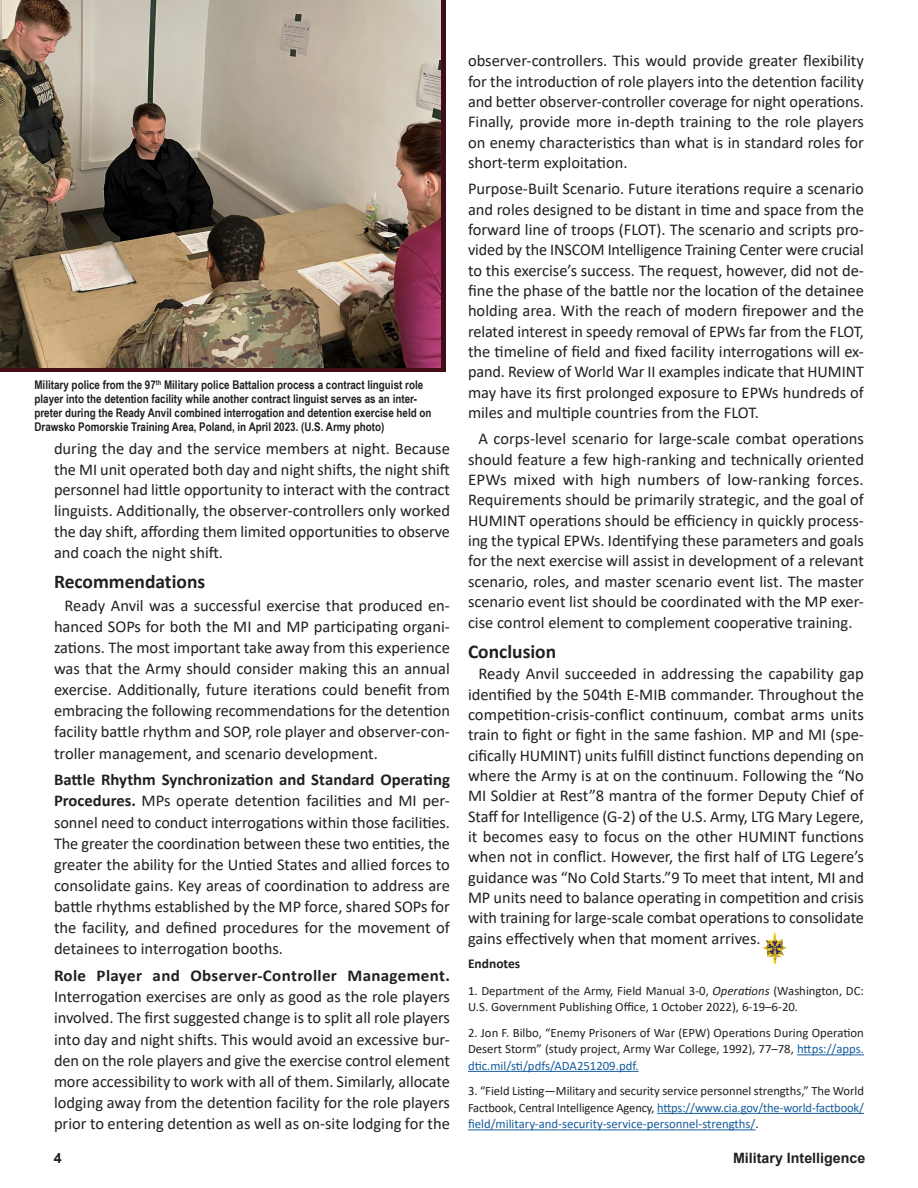
<style>
.page{position:relative;width:918px;height:1188px;background:#fff}
.page>*{position:absolute;margin:0;border:0;box-sizing:border-box;transform-origin:0 0}
.Header_H1{font:700 19.5px "Calibri";color:#231f20}
.Body_Text{font:16.5px/20.4px "Calibri";color:#231f20;text-align:justify}
.Body_Text_No_Indent__Leading_14_1__Conso{font:16.5px/21.1px "Calibri";color:#231f20;text-align:justify}
.Body_Text_No_Indent{font:16.5px/20.2px "Calibri";color:#231f20;text-align:justify}
.Body_Text__Leading_14_1__Consolidating_G{font:16.5px/21.1px "Calibri";color:#231f20;text-align:justify}
.Body_Text__Leading_13_87__Consolidating_{font:16.5px/20.9px "Calibri";letter-spacing:-.005em;color:#231f20;text-align:justify}
.t1{font:700 14.25px "Arial";color:#231f20}
.Endnote_title_No_Space_before_H2{font:700 13.5px "Calibri";color:#231f20}
.Endnote_text__Leading_11__Consolidating_{font:12.75px/16.5px "Calibri";color:#231f20;text-align:justify}
.t2{font:700 12px/14.2px "Arial Narrow";color:#231f20}
.s1{font-weight:700}
.s2{font-style:italic}
.s3{color:#175d9e}
</style>
<div class="page">
<hr style="left:797px;top:1054px;width:67px;height:1px;background:#175d9e">
<hr style="left:468px;top:1071px;width:171px;height:1px;background:#175d9e">
<hr style="left:657px;top:1113px;width:207px;height:1px;background:#175d9e">
<hr style="left:468px;top:1129px;width:287px;height:1px;background:#175d9e">
<img style="left:763px;top:932px;width:24px;height:32px">
<div style="left:0;top:0;width:446px;height:372px;background:#400d18"></div>
<img style="left:0;top:0;width:441px;height:367px">
<p class="t2" style="left:34px;top:377px;width:399px">Military police from the 97<sup>th</sup> Military police Battalion process a contract linguist role player into the detention facility while another contract linguist serves as an inter&shy;preter during the Ready Anvil combined interrogation and detention exercise held on Drawsko Pomorskie Training Area, Poland, in April 2023. (U.S. Army photo)</p>
<p class="Body_Text__Leading_13_87__Consolidating_" style="left:54px;top:438px;width:398px">during the day and the service members at night. Because the MI unit operated both day and night shifts, the night shift personnel had little opportunity to interact with the contract linguists. Additionally, the observer-controllers only worked the day shift, affording them limited opportunities to observe and coach the night shift.</p>
<h1 class="Header_H1" style="left:54px;top:568px;width:153px">Recommendations</h1>
<p class="Body_Text__Leading_14_1__Consolidating_G" style="left:54px;top:594px;width:398px;text-indent:10px">Ready Anvil was a successful exercise that produced en&shy;hanced SOPs for both the MI and MP participating organi&shy;zations. The most important take away from this experience was that the Army should consider making this an annual exercise. Additionally, future iterations could benefit from embracing the following recommendations for the detention facility battle rhythm and SOP, role player and observer-con&shy;troller management, and scenario development.</p>
<p class="Body_Text_No_Indent__Leading_14_1__Conso" style="left:54px;top:769px;width:398px"><span class="s1">Battle Rhythm Synchronization and Standard Operating Procedures.</span> MPs operate detention facilities and MI per&shy;sonnel need to conduct interrogations within those facilities.<br>The greater the coordination between these two entities, the greater the ability for the Untied States and allied forces to consolidate gains. Key areas of coordination to address are battle rhythms established by the MP force, shared SOPs for the facility, and defined procedures for the movement of detainees to interrogation booths.</p>
<p class="Body_Text_No_Indent__Leading_14_1__Conso" style="left:54px;top:965px;width:398px"><span class="s1">Role Player and Observer-Controller Management.<br></span>Interrogation exercises are only as good as the role players involved. The first suggested change is to split all role players into day and night shifts. This would avoid an excessive bur&shy;den on the role players and give the exercise control element more accessibility to work with all of them. Similarly, allocate lodging away from the detention facility for the role players prior to entering detention as well as on-site lodging for the</p>
<p class="Body_Text_No_Indent__Leading_14_1__Conso" style="left:468px;top:50px;width:398px;line-height:20.4px">observer-controllers. This would provide greater flexibility for the introduction of role players into the detention facility and better observer-controller coverage for night operations.<br>Finally, provide more in-depth training to the role players on enemy characteristics than what is in standard roles for short-term exploitation.</p>
<p class="Body_Text_No_Indent" style="left:468px;top:178px;width:398px">Purpose-Built Scenario. Future iterations require a scenario and roles designed to be distant in time and space from the forward line of troops (FLOT). The scenario and scripts pro&shy;vided by the INSCOM Intelligence Training Center were crucial to this exercise’s success. The request, however, did not de&shy;fine the phase of the battle nor the location of the detainee holding area. With the reach of modern firepower and the related interest in speedy removal of EPWs far from the FLOT, the timeline of field and fixed facility interrogations will ex&shy;pand. Review of World War II examples indicate that HUMINT may have its first prolonged exposure to EPWs hundreds of miles and multiple countries from the FLOT.</p>
<p class="Body_Text" style="left:468px;top:428px;width:398px;text-indent:10px">A corps-level scenario for large-scale combat operations should feature a few high-ranking and technically oriented EPWs mixed with high numbers of low-ranking forces.<br>Requirements should be primarily strategic, and the goal of HUMINT operations should be efficiency in quickly process&shy;ing the typical EPWs. Identifying these parameters and goals for the next exercise will assist in development of a relevant scenario, roles, and master scenario event list. The master scenario event list should be coordinated with the MP exer&shy;cise control element to complement cooperative training.</p>
<h1 class="Header_H1" style="left:468px;top:637px;width:90px">Conclusion</h1>
<p class="Body_Text" style="left:468px;top:663px;width:398px;text-indent:10px">Ready Anvil succeeded in addressing the capability gap identified by the 504th E-MIB commander. Throughout the competition-crisis-conflict continuum, combat arms units train to fight or fight in the same fashion. MP and MI (spe&shy;cifically HUMINT) units fulfill distinct functions depending on where the Army is at on the continuum. Following the “No MI Soldier at Rest”8 mantra of the former Deputy Chief of Staff for Intelligence (G-2) of the U.S. Army, LTG Mary Legere, it becomes easy to focus on the other HUMINT functions when not in conflict. However, the first half of LTG Legere’s guidance was “No Cold Starts.”9 To meet that intent, MI and MP units need to balance operating in competition and crisis with training for large-scale combat operations to consolidate gains effectively when that moment arrives.</p>
<h2 class="Endnote_title_No_Space_before_H2" style="left:468px;top:954px;width:54px">Endnotes</h2>
<p class="Endnote_text__Leading_11__Consolidating_" style="left:468px;top:982px;width:398px">1. Department of the Army, Field Manual 3-0, <span class="s2">Operations</span> (Washington, DC:<br>U.S. Government Publishing Office, 1 October 2022), 6-19–6-20.</p>
<p class="Endnote_text__Leading_11__Consolidating_" style="left:468px;top:1024px;width:397px">2. Jon F. Bilbo, “Enemy Prisoners of War (EPW) Operations During Operation Desert Storm” (study project, Army War College, 1992), 77–78, <span class="s3">https://apps. dtic.mil/sti/pdfs/ADA251209.pdf.</span></p>
<p class="Endnote_text__Leading_11__Consolidating_" style="left:468px;top:1083px;width:398px">3. “Field Listing—Military and security service personnel strengths,” The World Factbook, Central Intelligence Agency, <span class="s3">https://www.cia.gov/the-world-factbook/ field/military-and-security-service-personnel-strengths/</span>.</p>
<p class="t1" style="left:54px;top:1148px;width:9px">4</p>
<p class="t1" style="left:733px;top:1148px;width:134px">Military Intelligence</p>
</div>
